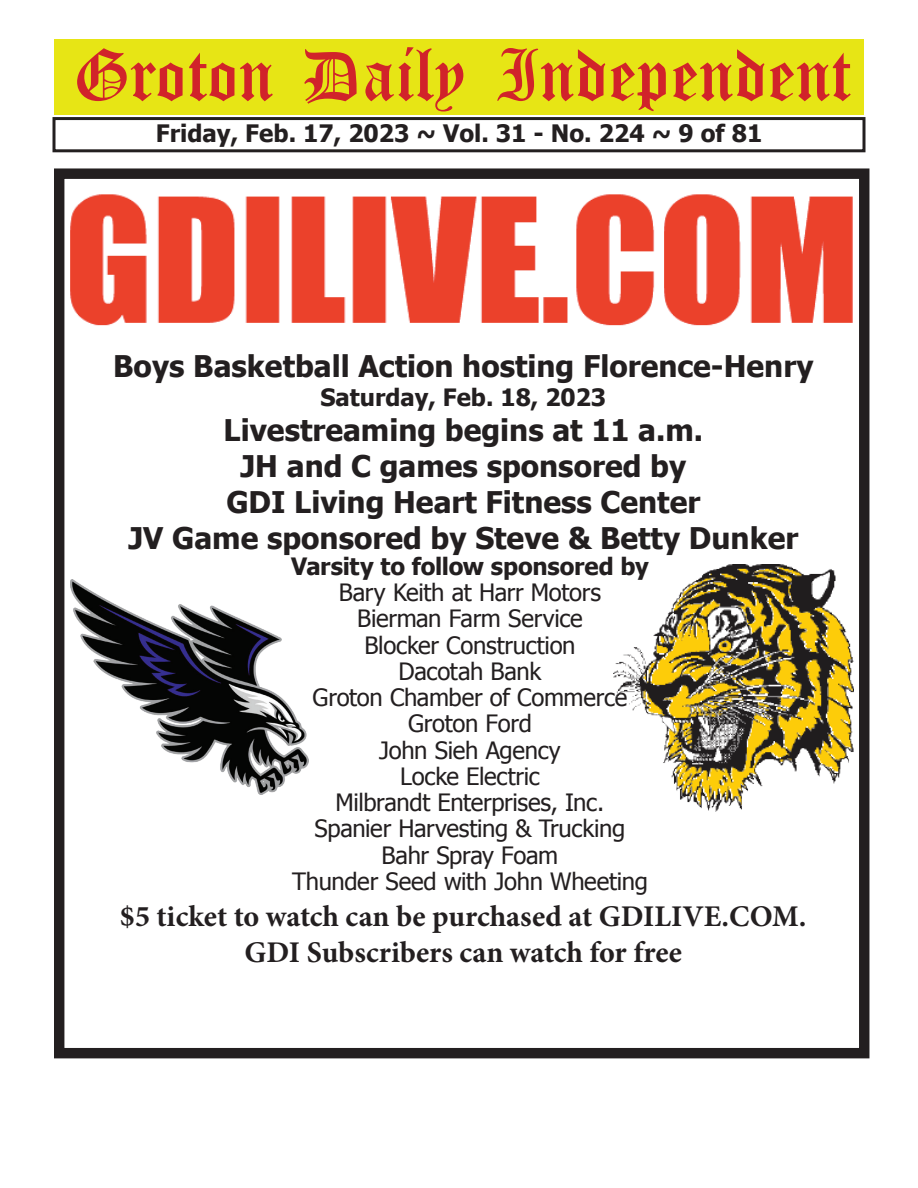
<style>
.page{position:relative;width:918px;height:1188px;background:#fff}
.page>*{position:absolute;margin:0;border:0;box-sizing:border-box;transform-origin:0 0}
.t1{font:54px "Old English Five";color:#d1232a}
.t2{font:700 30.15px/36.2px "Minion Pro";color:#231f20;text-align:center}
.t3{font:700 29.85px/35.8px "Tahoma";color:#231f20;text-align:center}
.t4{font:700 24px "Tahoma";color:#231f20}
.t5{font:23.85px/26.2px "Tahoma";letter-spacing:-.015em;color:#231f20;text-align:center}
.t6{font:700 23.85px "Tahoma";color:#231f20}
</style>
<div class="page">
<div style="left:52px;top:117px;width:814px;height:35px;border:3px solid #231f20"></div>
<div style="left:54px;top:40px;width:810px;height:75px;background:#e7e515"></div>
<img style="left:613px;top:565px;width:241px;height:246px">
<img style="left:70px;top:194px;width:783px;height:132px">
<div style="left:54px;top:168px;width:815px;height:890px;border:10px solid #231f20"></div>
<img style="left:70px;top:580px;width:239px;height:214px">
<h1 class="t1" style="left:73px;top:50px;width:779px">Groton Daily Independent</h1>
<p class="t4" style="left:156px;top:116px;width:608px">Friday, Feb. 17, 2023 ~ Vol. 31 - No. 224 ~ 9 of 81</p>
<p class="t3" style="left:113px;top:346px;width:702px">Boys Basketball Action hosting Florence-Henry</p>
<p class="t6" style="left:321px;top:380px;width:287px">Saturday, Feb. 18, 2023</p>
<p class="t3" style="left:128px;top:411px;width:671px">Livestreaming begins at 11 a.m.<br>JH and C games sponsored by<br>GDI Living Heart Fitness Center<br>JV Game sponsored by Steve &amp; Betty Dunker</p>
<p class="t6" style="left:291px;top:550px;width:359px">Varsity to follow sponsored by</p>
<p class="t5" style="left:292px;top:578px;width:357px">Bary Keith at Harr Motors<br>Bierman Farm Service<br>Blocker Construction<br>Dacotah Bank<br>Groton Chamber of Commerce<br>Groton Ford<br>John Sieh Agency<br>Locke Electric<br>Milbrandt Enterprises, Inc.<br>Spanier Harvesting &amp; Trucking<br>Bahr Spray Foam<br>Thunder Seed with John Wheeting</p>
<p class="t2" style="left:120px;top:898px;width:688px">$5 ticket to watch can be purchased at GDILIVE.COM.<br>GDI Subscribers can watch for free</p>
</div>
